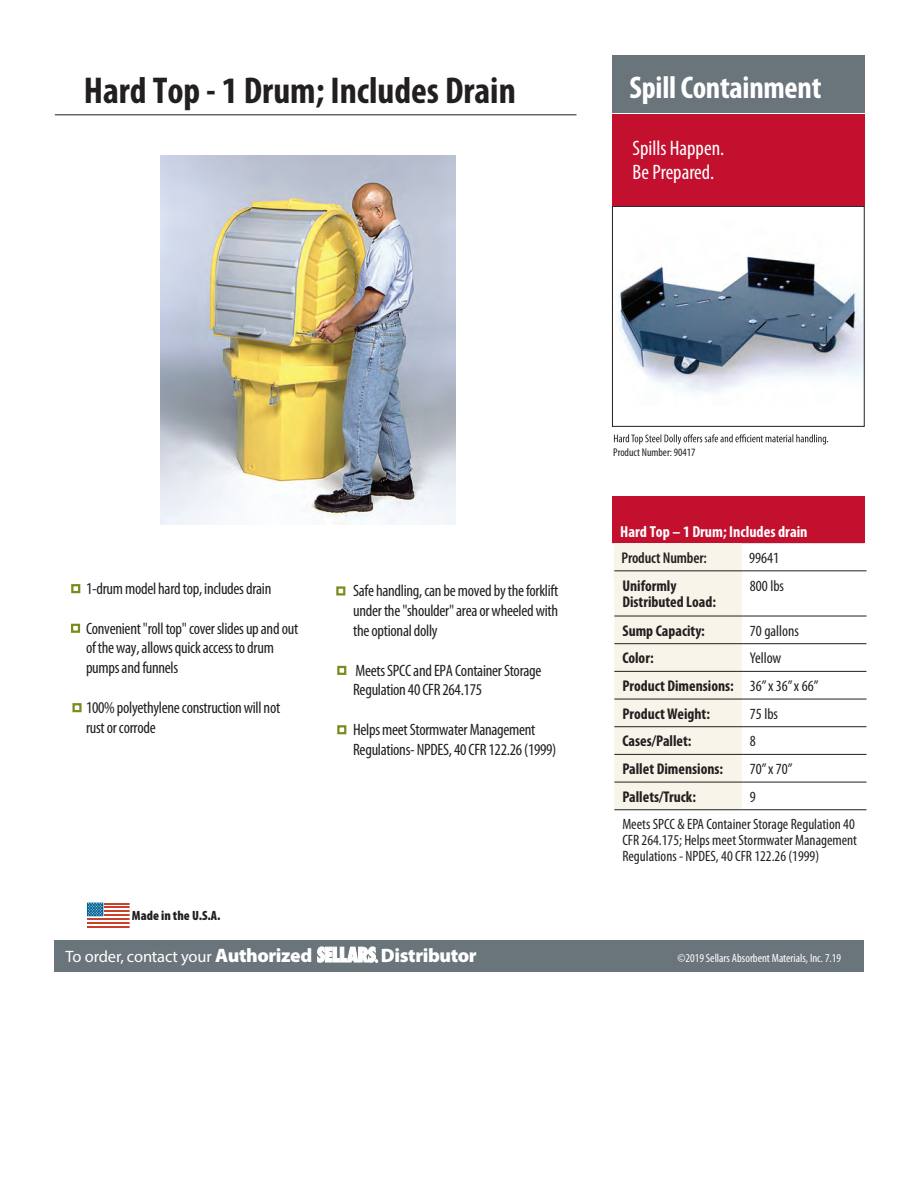
<style>
.page{position:relative;width:918px;height:1188px;background:#fff}
.page>*{position:absolute;margin:0;border:0;box-sizing:border-box;transform-origin:0 0}
.t1{font:700 condensed 37.5px "Myriad Pro";color:#231f20}
.t2{font:700 condensed 31.5px "Myriad Pro";letter-spacing:-.01em;color:#fff}
.t3{font:condensed 21px/24px "Myriad Pro";color:#fff}
.t4{font:900 19.5px "Myriad Pro";letter-spacing:-.02em;color:#fff}
.t5{font:condensed 16.5px/19.8px "Myriad Pro";letter-spacing:-.015em;color:#231f20}
.t6{font:16.5px "Myriad Pro";letter-spacing:-.01em;color:#fff}
.t7{font:700 condensed 16.05px "Myriad Pro";color:#fff}
.t8{font:700 condensed 15.6px/27.8px "Myriad Pro";color:#231f20}
.t9{font:condensed 15.6px "Myriad Pro";color:#231f20}
.t10{font:600 condensed 15.6px "Myriad Pro";letter-spacing:-.01em;color:#231f20}
.t11{font:condensed 15px/16px "Myriad Pro";color:#231f20}
.t12{font:900 condensed 13.35px "Myriad Pro";color:#231f20}
.t13{font:condensed 12px "Myriad Pro";color:#fff}
.t14{font:condensed 11.25px "Myriad Pro";color:#231f20}
.s1{font-weight:400}
.s2{font-weight:900;font-size:19.5px}
</style>
<div class="page">
<div style="left:55px;top:940px;width:809px;height:32px;background:#6a747b"></div>
<svg style="left:318px;top:947px;width:60px;height:15px"></svg>
<svg style="left:86px;top:902px;width:44px;height:26px"></svg>
<div style="left:612px;top:55px;width:252px;height:57px;background:#6a747b"></div>
<hr style="left:55px;top:114px;width:522px;height:1px;background:#231f20">
<div style="left:612px;top:114px;width:252px;height:92px;background:#c3102f"></div>
<hr style="left:612px;top:542px;width:122px;height:1px;background:#231f20">
<hr style="left:734px;top:542px;width:130px;height:1px;background:#231f20">
<img style="left:617px;top:255px;width:245px;height:140px">
<div style="left:612px;top:206px;width:252px;height:221px;border:1px solid #231f20"></div>
<svg style="left:614px;top:434px;width:214px;height:11px"></svg>
<div style="left:613px;top:496px;width:252px;height:46px;background:#c3102f"></div>
<div style="left:71px;top:584px;width:9px;height:9px;border:2px solid #778e1d"></div>
<div style="left:71px;top:624px;width:9px;height:9px;border:2px solid #778e1d"></div>
<div style="left:72px;top:703px;width:10px;height:9px;border:2px solid #778e1d"></div>
<div style="left:336px;top:586px;width:9px;height:10px;border:2px solid #778e1d"></div>
<div style="left:337px;top:666px;width:9px;height:9px;border:2px solid #778e1d"></div>
<div style="left:337px;top:725px;width:9px;height:9px;border:2px solid #778e1d"></div>
<svg style="left:613px;top:543px;width:254px;height:268px"></svg>
<hr style="left:614px;top:570px;width:128px;height:1px;background:#231f20">
<hr style="left:742px;top:570px;width:125px;height:1px;background:#231f20">
<hr style="left:614px;top:616px;width:128px;height:1px;background:#231f20">
<hr style="left:742px;top:616px;width:125px;height:1px;background:#231f20">
<hr style="left:614px;top:643px;width:128px;height:1px;background:#231f20">
<hr style="left:742px;top:643px;width:125px;height:1px;background:#231f20">
<hr style="left:614px;top:671px;width:128px;height:1px;background:#231f20">
<hr style="left:742px;top:671px;width:125px;height:1px;background:#231f20">
<hr style="left:614px;top:699px;width:128px;height:1px;background:#231f20">
<hr style="left:742px;top:699px;width:125px;height:1px;background:#231f20">
<hr style="left:614px;top:726px;width:128px;height:1px;background:#231f20">
<hr style="left:742px;top:726px;width:125px;height:1px;background:#231f20">
<hr style="left:614px;top:754px;width:128px;height:1px;background:#231f20">
<hr style="left:742px;top:754px;width:125px;height:1px;background:#231f20">
<hr style="left:614px;top:782px;width:128px;height:1px;background:#231f20">
<hr style="left:742px;top:782px;width:125px;height:1px;background:#231f20">
<hr style="left:614px;top:809px;width:128px;height:1px;background:#231f20">
<hr style="left:742px;top:809px;width:125px;height:1px;background:#231f20">
<img style="left:160px;top:156px;width:295px;height:368px">
<h1 class="t1" style="left:84px;top:67px;width:434px">Hard Top - 1 Drum; Includes Drain</h1>
<h2 class="t2" style="left:630px;top:68px;width:193px">Spill Containment</h2>
<p class="t3" style="left:633px;top:136px;width:93px">Spills Happen.<br>Be Prepared.</p>
<p class="t5" style="left:86px;top:579px;width:187px">1-drum model hard top, includes drain</p>
<p class="t5" style="left:86px;top:618px;width:214px">Convenient "roll top" cover slides up and out of the way, allows quick access to drum pumps and funnels</p>
<p class="t5" style="left:86px;top:697px;width:196px">100% polyethylene construction will not rust or corrode</p>
<p class="t5" style="left:353px;top:581px;width:207px;text-align:justify">Safe handling, can be moved by the forklift under the "shoulder" area or wheeled with the optional dolly</p>
<p class="t5" style="left:353px;top:660px;width:190px">Meets SPCC and EPA Container Storage<br>Regulation 40 CFR 264.175</p>
<p class="t5" style="left:353px;top:719px;width:205px">Helps meet Stormwater Management<br>Regulations- NPDES, 40 CFR 122.26 (1999)</p>
<p class="t12" style="left:132px;top:907px;width:90px">Made in the U.S.A.</p>
<p class="t14" style="left:613px;top:445px;width:84px">Product Number: 90417</p>
<p class="t7" style="left:620px;top:521px;width:189px">Hard Top – 1 Drum; Includes drain</p>
<p class="t10" style="left:622px;top:548px;width:87px">Product Number:</p>
<p class="t9" style="left:749px;top:548px;width:32px">99641</p>
<p class="t8" style="left:622px;top:577px;width:95px;line-height:16px">Uniformly<br>Distributed Load:</p>
<p class="t9" style="left:750px;top:576px;width:36px">800 lbs</p>
<p class="t8" style="left:622px;top:616px;width:84px">Sump Capacity:</p>
<p class="t9" style="left:750px;top:621px;width:51px">70 gallons</p>
<p class="t8" style="left:622px;top:644px;width:33px">Color:</p>
<p class="t8" style="left:622px;top:644px;width:198px;text-indent:128px"><span class="s1">Yellow<br></span>Product Dimensions: <span class="s1">36” x 36” x 66”<br></span>Product Weight:</p>
<p class="t9" style="left:750px;top:704px;width:30px">75 lbs</p>
<p class="t8" style="left:622px;top:727px;width:71px">Cases/Pallet:</p>
<p class="t9" style="left:750px;top:732px;width:8px">8</p>
<p class="t8" style="left:622px;top:755px;width:102px">Pallet Dimensions:</p>
<p class="t9" style="left:750px;top:760px;width:44px">70” x 70”</p>
<p class="t8" style="left:622px;top:782px;width:75px">Pallets/Truck:</p>
<p class="t9" style="left:750px;top:787px;width:8px">9</p>
<p class="t11" style="left:622px;top:816px;width:236px">Meets SPCC &amp; EPA Container Storage Regulation 40<br>CFR 264.175; Helps meet Stormwater Management<br>Regulations - NPDES, 40 CFR 122.26 (1999)</p>
<p class="t6" style="left:66px;top:946px;width:248px">To order, contact your <span class="s2">Authorized</span></p>
<p class="t4" style="left:381px;top:942px;width:97px">Distributor</p>
<p class="t13" style="left:677px;top:951px;width:165px">©2019 Sellars Absorbent Materials, Inc. 7.19</p>
</div>
